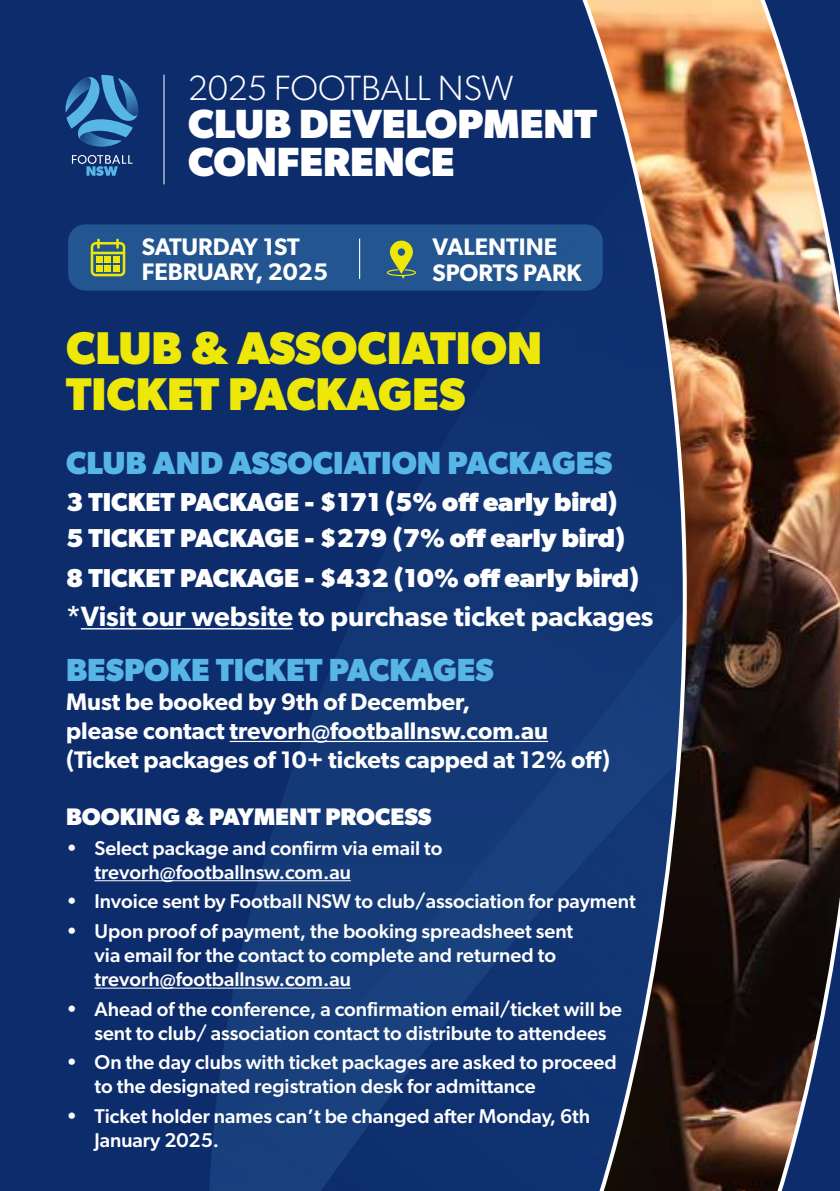
<style>
.page{position:relative;width:840px;height:1191px;background:#fff}
.page>*{position:absolute;margin:0;border:0;box-sizing:border-box;transform-origin:0 0}
.t1{font:700 46px/46px "Gibson";color:#eee809}
.t2{font:700 40.8px/37.8px "Gibson";color:#fff}
.t3{font:300 35.2px "Gibson";color:#fff}
.t4{font:700 32px "Gibson";color:#58b6e7}
.t5{font:600 28px "Gibson";color:#fff}
.t6{font:700 26px/36.8px "Gibson";color:#fff}
.t7{font:600 24px/28.8px "Gibson";color:#fff}
.t8{font:700 24px "Gibson";color:#fff}
.t9{font:500 20px/24px "Gibson";color:#fff}
</style>
<div class="page">
<img style="left:0;top:0;width:573px;height:1191px">
<div style="left:68px;top:224px;width:534px;height:66px;background:#235590;border-radius:17px"></div>
<svg style="left:91px;top:239px;width:34px;height:37px"></svg>
<svg style="left:386px;top:240px;width:30px;height:39px"></svg>
<hr style="left:359px;top:239px;width:1px;height:40px;background:#fff">
<img style="left:573px;top:0;width:178px;height:1191px">
<img style="left:751px;top:0;width:88px;height:1191px">
<hr style="left:81px;top:628px;width:212px;height:1px;background:#fff">
<hr style="left:229px;top:741px;width:319px;height:1px;background:#fff">
<svg style="left:72px;top:155px;width:60px;height:21px"></svg>
<svg style="left:65px;top:75px;width:74px;height:73px;background:#2d67a1"></svg>
<hr style="left:163px;top:75px;width:1px;height:109px;background:#fff">
<hr style="left:94px;top:880px;width:257px;height:1px;background:#fff">
<hr style="left:94px;top:987px;width:257px;height:1px;background:#fff">
<h3 class="t3" style="left:188px;top:67px;width:326px">2025 FOOTBALL NSW</h3>
<h2 class="t2" style="left:188px;top:104px;width:410px">CLUB DEVELOPMENT<br>CONFERENCE</h2>
<p class="t7" style="left:142px;top:234px;width:187px;line-height:24.6px">SATURDAY 1ST<br>FEBRUARY, 2025</p>
<p class="t7" style="left:432px;top:233px;width:151px;line-height:25.8px">VALENTINE<br>SPORTS PARK</p>
<h1 class="t1" style="left:66px;top:324px;width:477px">CLUB &amp; ASSOCIATION<br>TICKET PACKAGES</h1>
<h3 class="t4" style="left:66px;top:443px;width:547px">CLUB AND ASSOCIATION PACKAGES</h3>
<h3 class="t6" style="left:66px;top:482px;width:560px">3 TICKET PACKAGE - $171 (5% off early bird)<br>5 TICKET PACKAGE - $279 (7% off early bird)</h3>
<h3 class="t6" style="left:66px;top:558px;width:574px">8 TICKET PACKAGE - $432 (10% off early bird)</h3>
<h3 class="t5" style="left:66px;top:599px;width:588px">*Visit our website to purchase ticket packages</h3>
<h3 class="t4" style="left:66px;top:651px;width:429px">BESPOKE TICKET PACKAGES</h3>
<p class="t7" style="left:66px;top:687px;width:545px">Must be booked by 9th of December,<br>please contact trevorh@footballnsw.com.au (Ticket packages of 10+ tickets capped at 12% off)</p>
<p class="t8" style="left:66px;top:802px;width:367px">BOOKING &amp; PAYMENT PROCESS</p>
<p class="t9" style="left:94px;top:835px;width:349px;text-indent:-28px">• Select package and confirm via email to trevorh@footballnsw.com.au</p>
<p class="t9" style="left:66px;top:889px;width:570px">• Invoice sent by Football NSW to club/association for payment</p>
<p class="t9" style="left:94px;top:918px;width:480px;text-indent:-28px">• Upon proof of payment, the booking spreadsheet sent via email for the contact to complete and returned to trevorh@footballnsw.com.au</p>
<p class="t9" style="left:94px;top:996px;width:528px;text-indent:-28px">• Ahead of the conference, a confirmation email/ticket will be sent to club/ association contact to distribute to attendees</p>
<p class="t9" style="left:94px;top:1050px;width:523px;text-indent:-28px">• On the day clubs with ticket packages are asked to proceed to the designated registration desk for admittance</p>
<p class="t9" style="left:94px;top:1103px;width:497px;text-indent:-28px">• Ticket holder names can’t be changed after Monday, 6th<br>January 2025.</p>
</div>
